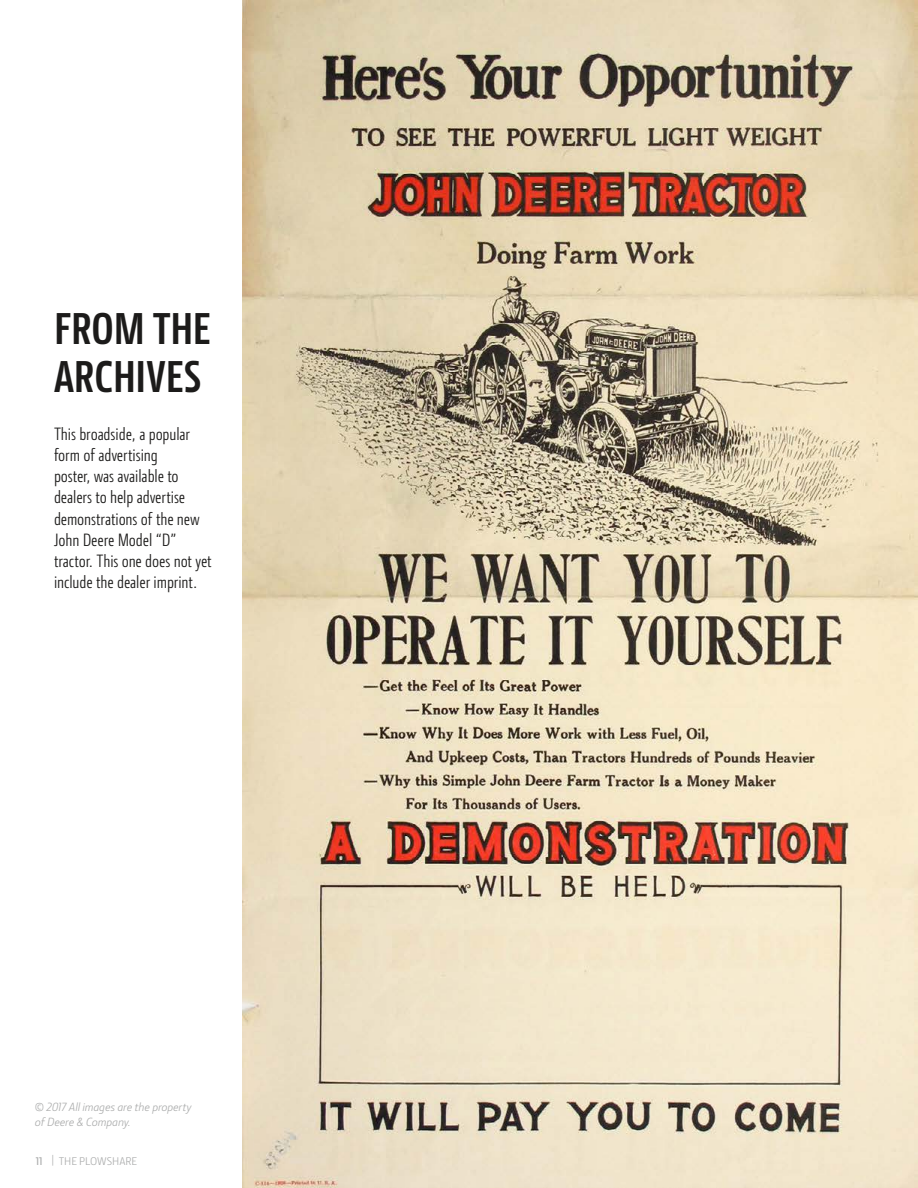
<style>
.page{position:relative;width:918px;height:1188px;background:#fff}
.page>*{position:absolute;margin:0;border:0;box-sizing:border-box;transform-origin:0 0}
.t1{font:700 45px/48px "JD Sans Pro Cond";letter-spacing:-.005em;color:#1c1b1a}
.t2{font:18px/21px "JD Sans Pro Cond";letter-spacing:-.005em;color:#1c1b1a}
.t3{font:italic 12px/15px "JD Sans Pro";letter-spacing:-.005em;color:#abacac}
.t4{font:11.25px "JD Sans Pro";color:#abacac}
.s1{font-style:normal}
.s2{font-weight:600}
</style>
<div class="page">
<img style="left:242px;top:0;width:676px;height:1188px">
<h1 class="t1" style="left:54px;top:303px;width:158px">FROM THE<br>ARCHIVES</h1>
<p class="t2" style="left:54px;top:424px;width:159px">This broadside, a popular form of advertising<br>poster, was available to dealers to help advertise demonstrations of the new<br>John Deere Model “D” tractor. This one does not yet include the dealer imprint.</p>
<p class="t3" style="left:35px;top:1099px;width:158px"><span class="s1">©</span> 2017 All images are the property of Deere &amp; Company.</p>
<p class="t4" style="left:36px;top:1153px;width:103px"><span class="s2">11</span> | THE PLOWSHARE</p>
</div>
